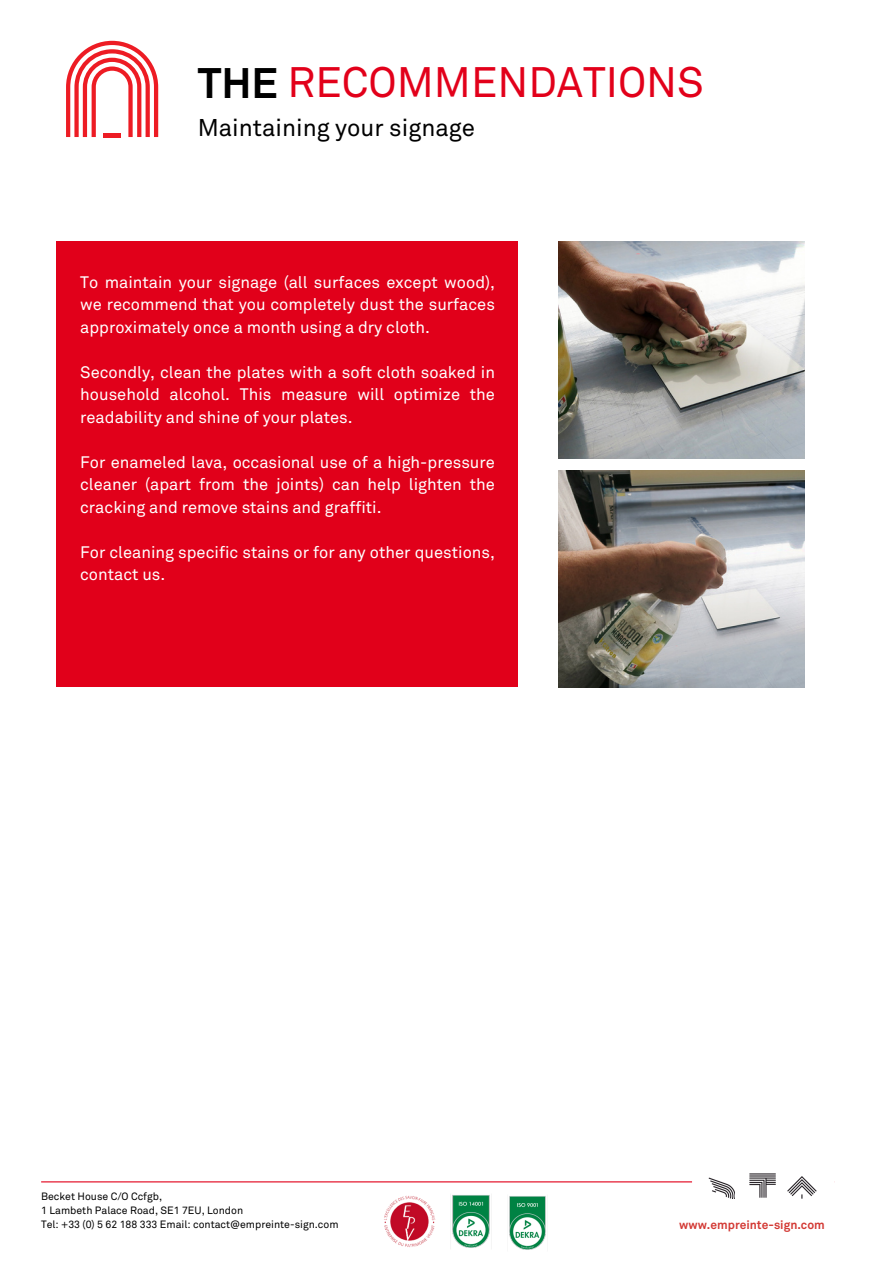
<style>
.page{position:relative;width:893px;height:1264px;background:#fff}
.page>*{position:absolute;margin:0;border:0;box-sizing:border-box;transform-origin:0 0}
.t1{font:42.15px "Akkurat Pro";color:#e2001a}
.t2{font:24px "Akkurat Pro";color:#000}
.t3{font:16.5px/22.5px "Akkurat Pro";color:#fff;text-align:justify}
.t4{font:700 12px "Akkurat Pro";color:#d33a35}
.t5{font:10.5px/14px "Akkurat Pro";color:#000}
.s1{font-weight:700;color:#000}
</style>
<div class="page">
<img style="left:558px;top:241px;width:246px;height:218px">
<img style="left:558px;top:470px;width:246px;height:217px">
<div style="left:56px;top:241px;width:462px;height:446px;background:#e1001a"></div>
<hr style="left:104px;top:133px;width:16px;height:4px;background:#ed1c24">
<svg style="left:66px;top:41px;width:92px;height:46px"></svg>
<hr style="left:41px;top:1181px;width:793px;height:1px;background:#e2001a">
<svg style="left:692px;top:1173px;width:142px;height:20px"></svg>
<img style="left:705px;top:1173px;width:29px;height:25px">
<img style="left:786px;top:1173px;width:30px;height:25px">
<img style="left:746px;top:1173px;width:29px;height:25px">
<img style="left:384px;top:1195px;width:52px;height:52px">
<img style="left:509px;top:1196px;width:37px;height:54px">
<img style="left:452px;top:1195px;width:38px;height:53px">
<h1 class="t1" style="left:198px;top:64px;width:507px"><span class="s1">THE</span> RECOMMENDATIONS</h1>
<h2 class="t2" style="left:198px;top:117px;width:279px">Maintaining your signage</h2>
<p class="t3" style="left:80px;top:272px;width:416px">To maintain your signage (all surfaces except wood), we recommend that you completely dust the surfaces approximately once a month using a dry cloth.</p>
<p class="t3" style="left:80px;top:362px;width:416px">Secondly, clean the plates with a soft cloth soaked in household alcohol. This measure will optimize the readability and shine of your plates.</p>
<p class="t3" style="left:80px;top:452px;width:416px">For enameled lava, occasional use of a high-pressure cleaner (apart from the joints) can help lighten the cracking and remove stains and graffiti.</p>
<p class="t3" style="left:80px;top:542px;width:416px">For cleaning specific stains or for any other questions, contact us.</p>
<p class="t5" style="left:41px;top:1189px;width:299px">Becket House C/O Ccfgb,<br>1 Lambeth Palace Road, SE1 7EU, London<br>Tel: +33 (0) 5 62 188 333 Email: contact@empreinte-sign.com</p>
<p class="t4" style="left:679px;top:1219px;width:147px">www.empreinte-sign.com</p>
</div>
